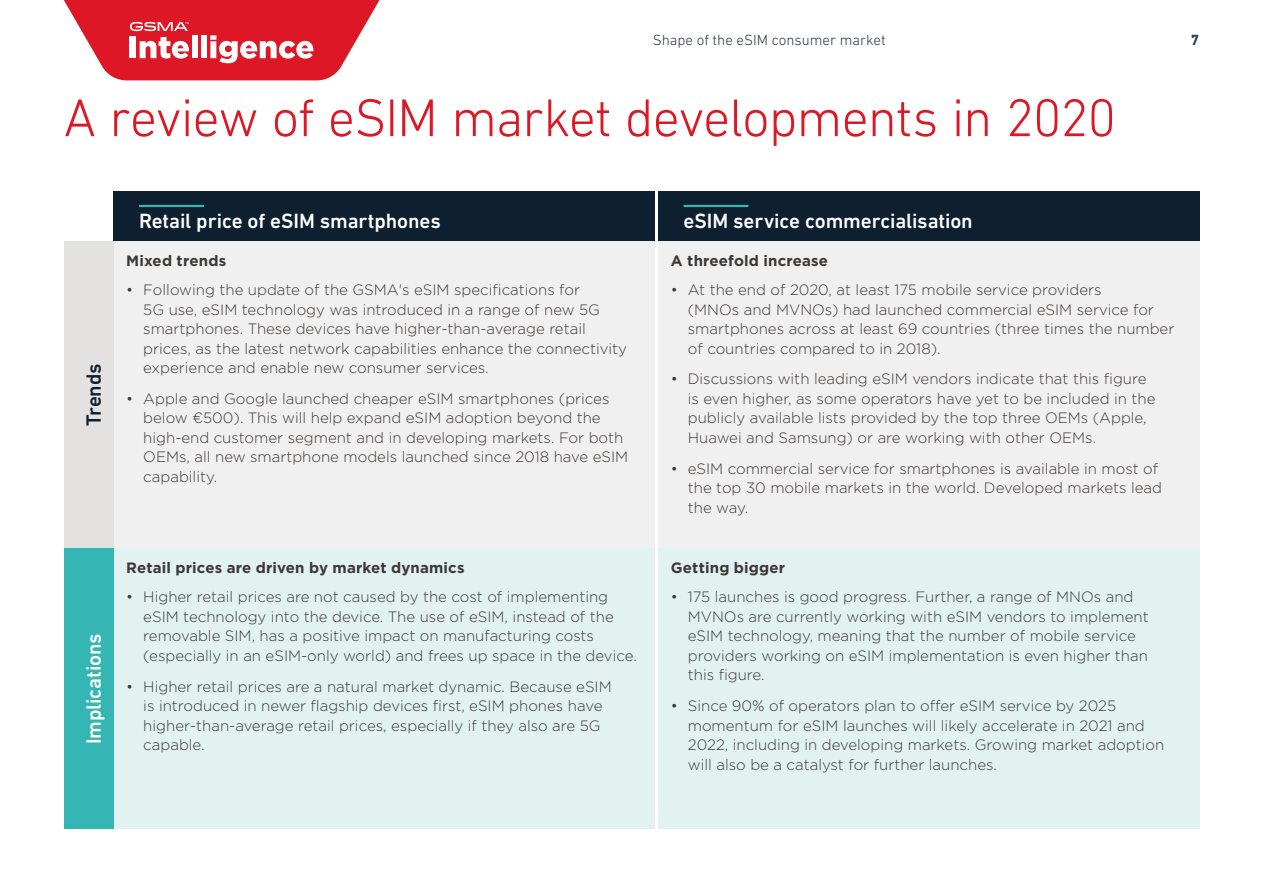
<style>
.page{position:relative;width:1263px;height:893px;background:#fff}
.page>*{position:absolute;margin:0;border:0;box-sizing:border-box;transform-origin:0 0}
.t1{font:300 54px "DIN Next LT Pro";letter-spacing:-.02em;color:#de1726}
.t2{font:500 21px "DIN Next LT Pro";letter-spacing:-.005em;color:#fff}
.t3{font:500 21px "DIN Next LT Pro";letter-spacing:-.005em;color:#0e1f30}
.t4{font:300 15px/19.5px "Gotham";color:#3c3835}
.t5{font:700 15px "Gotham";letter-spacing:.01em;color:#3c3835}
.t6{font:300 15px "DIN Next LT Pro";color:#2f394b}
.t7{font:700 15px "DIN Next LT Pro";color:#2f394b}
</style>
<div class="page">
<svg style="left:64px;top:0;width:315px;height:80px"></svg>
<div style="left:114px;top:241px;width:541px;height:307px;background:#f1f0f0"></div>
<div style="left:114px;top:548px;width:541px;height:281px;background:#e2f2f1"></div>
<div style="left:658px;top:241px;width:541px;height:307px;background:#f1f0f0"></div>
<div style="left:658px;top:548px;width:541px;height:281px;background:#e2f2f1"></div>
<div style="left:114px;top:191px;width:541px;height:50px;background:#0e1f30"></div>
<hr style="left:139px;top:205px;width:65px;height:2px;background:#35b6b4">
<div style="left:64px;top:241px;width:50px;height:307px;background:#e3e2e1"></div>
<div style="left:64px;top:548px;width:50px;height:281px;background:#35b6b4"></div>
<div style="left:658px;top:191px;width:541px;height:50px;background:#0e1f30"></div>
<hr style="left:683px;top:205px;width:65px;height:2px;background:#35b6b4">
<p class="t6" style="left:653px;top:31px;width:234px">Shape of the eSIM consumer market</p>
<p class="t7" style="left:1191px;top:31px;width:10px">7</p>
<h1 class="t1" style="left:64px;top:87px;width:1054px">A review of eSIM market developments in 2020</h1>
<h2 class="t3" style="left:81px;top:426px;width:64px;rotate:-90deg">Trends</h2>
<h2 class="t2" style="left:139px;top:209px;width:303px">Retail price of eSIM smartphones</h2>
<p class="t5" style="left:126px;top:251px;width:102px">Mixed trends</p>
<p class="t4" style="left:143px;top:280px;width:485px;text-indent:-17px">• Following the update of the GSMA's eSIM specifications for<br>5G use, eSIM technology was introduced in a range of new 5G smartphones. These devices have higher-than-average retail prices, as the latest network capabilities enhance the connectivity experience and enable new consumer services.</p>
<p class="t4" style="left:143px;top:388px;width:486px;text-indent:-17px">• Apple and Google launched cheaper eSIM smartphones (prices below €500). This will help expand eSIM adoption beyond the high-end customer segment and in developing markets. For both OEMs, all new smartphone models launched since 2018 have eSIM capability.</p>
<h2 class="t2" style="left:81px;top:744px;width:112px;rotate:-90deg">Implications</h2>
<p class="t5" style="left:126px;top:558px;width:340px">Retail prices are driven by market dynamics</p>
<p class="t4" style="left:143px;top:587px;width:495px;text-indent:-17px">• Higher retail prices are not caused by the cost of implementing eSIM technology into the device. The use of eSIM, instead of the removable SIM, has a positive impact on manufacturing costs (especially in an eSIM-only world) and frees up space in the device.</p>
<p class="t4" style="left:143px;top:676px;width:470px;text-indent:-17px">• Higher retail prices are a natural market dynamic. Because eSIM is introduced in newer flagship devices first, eSIM phones have higher-than-average retail prices, especially if they also are 5G capable.</p>
<h2 class="t2" style="left:683px;top:209px;width:291px">eSIM service commercialisation</h2>
<p class="t5" style="left:671px;top:251px;width:159px">A threefold increase</p>
<p class="t4" style="left:688px;top:280px;width:488px;text-indent:-17px">• At the end of 2020, at least 175 mobile service providers<br>(MNOs and MVNOs) had launched commercial eSIM service for smartphones across at least 69 countries (three times the number of countries compared to in 2018).</p>
<p class="t4" style="left:688px;top:369px;width:469px;text-indent:-17px">• Discussions with leading eSIM vendors indicate that this figure is even higher, as some operators have yet to be included in the publicly available lists provided by the top three OEMs (Apple, Huawei and Samsung) or are working with other OEMs.</p>
<p class="t4" style="left:688px;top:458px;width:476px;text-indent:-17px">• eSIM commercial service for smartphones is available in most of the top 30 mobile markets in the world. Developed markets lead the way.</p>
<p class="t5" style="left:671px;top:558px;width:116px">Getting bigger</p>
<p class="t4" style="left:688px;top:587px;width:462px;text-indent:-17px">• 175 launches is good progress. Further, a range of MNOs and MVNOs are currently working with eSIM vendors to implement eSIM technology, meaning that the number of mobile service providers working on eSIM implementation is even higher than this figure.</p>
<p class="t4" style="left:688px;top:696px;width:478px;text-indent:-17px">• Since 90% of operators plan to offer eSIM service by 2025 momentum for eSIM launches will likely accelerate in 2021 and 2022, including in developing markets. Growing market adoption will also be a catalyst for further launches.</p>
</div>
